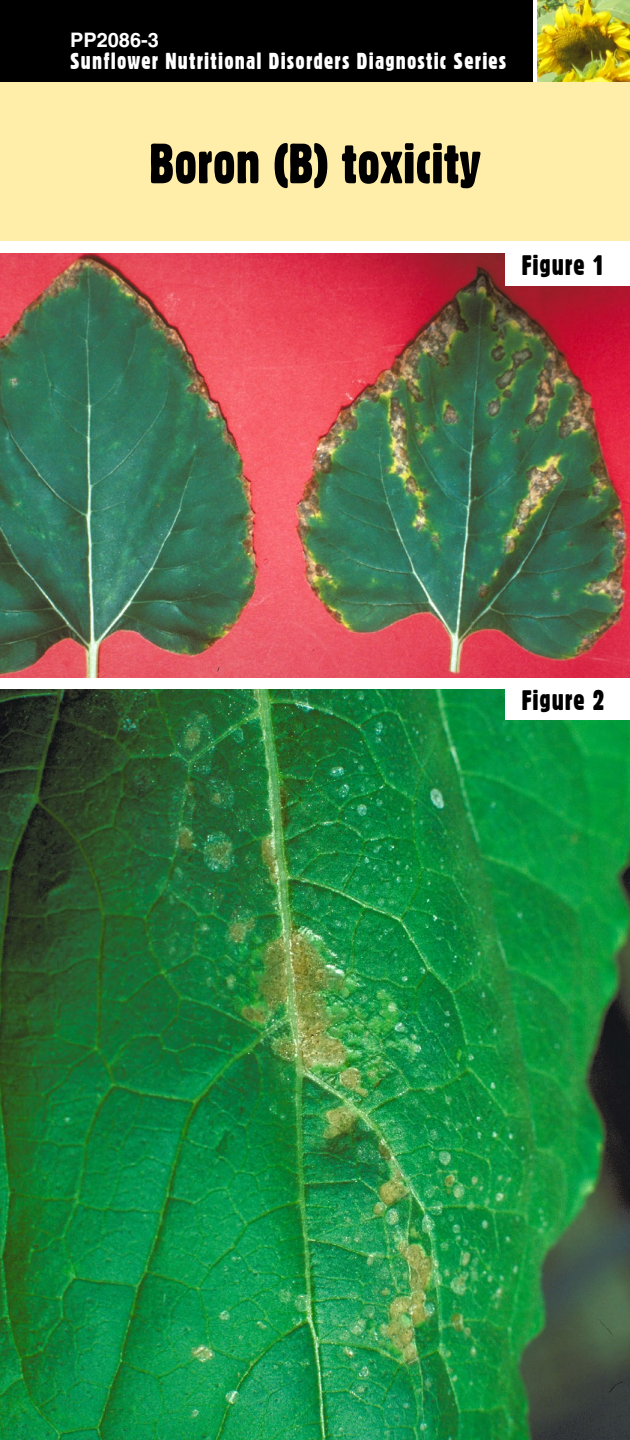
<style>
.page{position:relative;width:630px;height:1440px;background:#fff}
.page>*{position:absolute;margin:0;border:0;box-sizing:border-box;transform-origin:0 0}
.Disorder_name{font:55px "Gothic 821 Condensed BT";color:#000}
.Body_text{font:27.5px "Gothic 821 Condensed BT";letter-spacing:.03em;color:#000}
.Body_text-2{font:22.5px "Gothic 821 Condensed BT";letter-spacing:.05em;color:#fff}
.Body_text-3{font:700 20px "Helvetica LT Std";color:#fff}
</style>
<div class="page">
<div style="left:0;top:0;width:532px;height:82px;background:#000"></div>
<img style="left:538px;top:0;width:92px;height:82px">
<div style="left:0;top:82px;width:630px;height:159px;background:#fea"></div>
<img style="left:0;top:254px;width:630px;height:423px">
<img style="left:0;top:690px;width:630px;height:750px">
<div style="left:506px;top:247px;width:124px;height:39px;background:#fff"></div>
<div style="left:506px;top:682px;width:124px;height:38px;background:#fff"></div>
<p class="Body_text-3" style="left:70px;top:28px;width:90px">PP2086-3</p>
<p class="Body_text-2" style="left:70px;top:48px;width:438px">Sunflower Nutritional Disorders Diagnostic Series</p>
<p class="Disorder_name" style="left:149px;top:130px;width:333px">Boron (B) toxicity</p>
<p class="Body_text" style="left:522px;top:249px;width:85px">Figure 1</p>
<p class="Body_text" style="left:522px;top:683px;width:85px">Figure 2</p>
</div>
